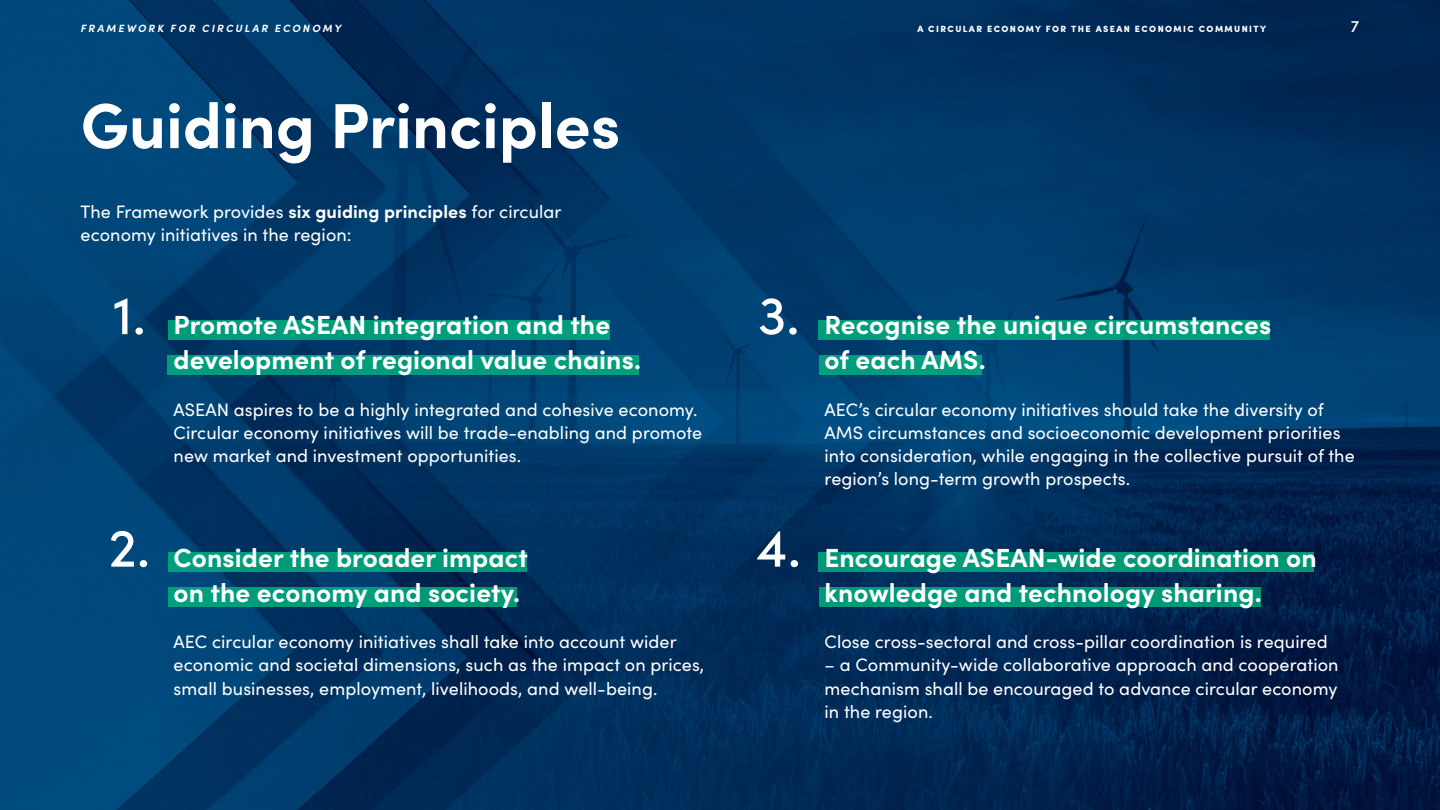
<style>
.page{position:relative;width:1440px;height:810px;background:#fff}
.page>*{position:absolute;margin:0;border:0;box-sizing:border-box;transform-origin:0 0}
.t1{font:700 63.75px "Sofia Pro";color:#fff}
.t2{font:500 54px "Sofia Pro";color:#fff}
.t3{font:700 26.25px/34.9px "Sofia Pro";letter-spacing:.005em;color:#fff}
.t4{font:18px/23.2px "Sofia Pro";letter-spacing:.005em;color:#fff}
.t5{font:500 16.5px "Sofia Pro";color:#fff}
.t6{font:italic 700 10.5px "Sofia Pro";letter-spacing:.21em;color:#fff}
.t7{font:900 9px "Sofia Pro";letter-spacing:.155em;color:#fff}
.s1{font-weight:700}
</style>
<div class="page">
<img style="left:0;top:0;width:1440px;height:810px">
<div style="left:168px;top:320px;width:442px;height:20px;background:#009d7b"></div>
<div style="left:168px;top:553px;width:359px;height:19px;background:#009b79"></div>
<div style="left:819px;top:553px;width:495px;height:19px;background:#097"></div>
<div style="left:819px;top:320px;width:451px;height:20px;background:#009e7d"></div>
<div style="left:168px;top:355px;width:471px;height:20px;background:#009d7c"></div>
<div style="left:168px;top:587px;width:349px;height:20px;background:#009b79"></div>
<div style="left:819px;top:587px;width:442px;height:20px;background:#009a78"></div>
<div style="left:819px;top:355px;width:163px;height:20px;background:#009e7d"></div>
<p class="t6" style="left:81px;top:20px;width:262px">FRAMEWORK FOR CIRCULAR ECONOMY</p>
<p class="t7" style="left:918px;top:22px;width:350px">A CIRCULAR ECONOMY FOR THE ASEAN ECONOMIC COMMUNITY</p>
<p class="t5" style="left:1351px;top:14px;width:10px">7</p>
<h1 class="t1" style="left:81px;top:77px;width:541px">Guiding Principles</h1>
<p class="t4" style="left:81px;top:199px;width:482px">The Framework provides <span class="s1">six guiding principles</span> for circular economy initiatives in the region:</p>
<h2 class="t2" style="left:113px;top:275px;width:34px">1.</h2>
<h3 class="t3" style="left:174px;top:305px;width:469px">Promote ASEAN integration and the development of regional value chains.</h3>
<p class="t4" style="left:174px;top:397px;width:530px">ASEAN aspires to be a highly integrated and cohesive economy.<br>Circular economy initiatives will be trade-enabling and promote new market and investment opportunities.</p>
<h2 class="t2" style="left:758px;top:275px;width:43px">3.</h2>
<h3 class="t3" style="left:825px;top:305px;width:448px">Recognise the unique circumstances of each AMS.</h3>
<p class="t4" style="left:825px;top:397px;width:532px">AEC’s circular economy initiatives should take the diversity of AMS circumstances and socioeconomic development priorities into consideration, while engaging in the collective pursuit of the region’s long-term growth prospects.</p>
<h2 class="t2" style="left:109px;top:508px;width:43px">2.</h2>
<h3 class="t3" style="left:174px;top:538px;width:356px">Consider the broader impact on the economy and society.</h3>
<p class="t4" style="left:174px;top:629px;width:532px">AEC circular economy initiatives shall take into account wider economic and societal dimensions, such as the impact on prices, small businesses, employment, livelihoods, and well-being.</p>
<h2 class="t2" style="left:757px;top:508px;width:46px">4.</h2>
<h3 class="t3" style="left:825px;top:538px;width:494px">Encourage ASEAN-wide coordination on knowledge and technology sharing.</h3>
<p class="t4" style="left:825px;top:629px;width:504px">Close cross-sectoral and cross-pillar coordination is required</p>
<p class="t4" style="left:825px;top:652px;width:515px;text-align:justify">– a Community-wide collaborative approach and cooperation mechanism shall be encouraged to advance circular economy in the region.</p>
</div>
